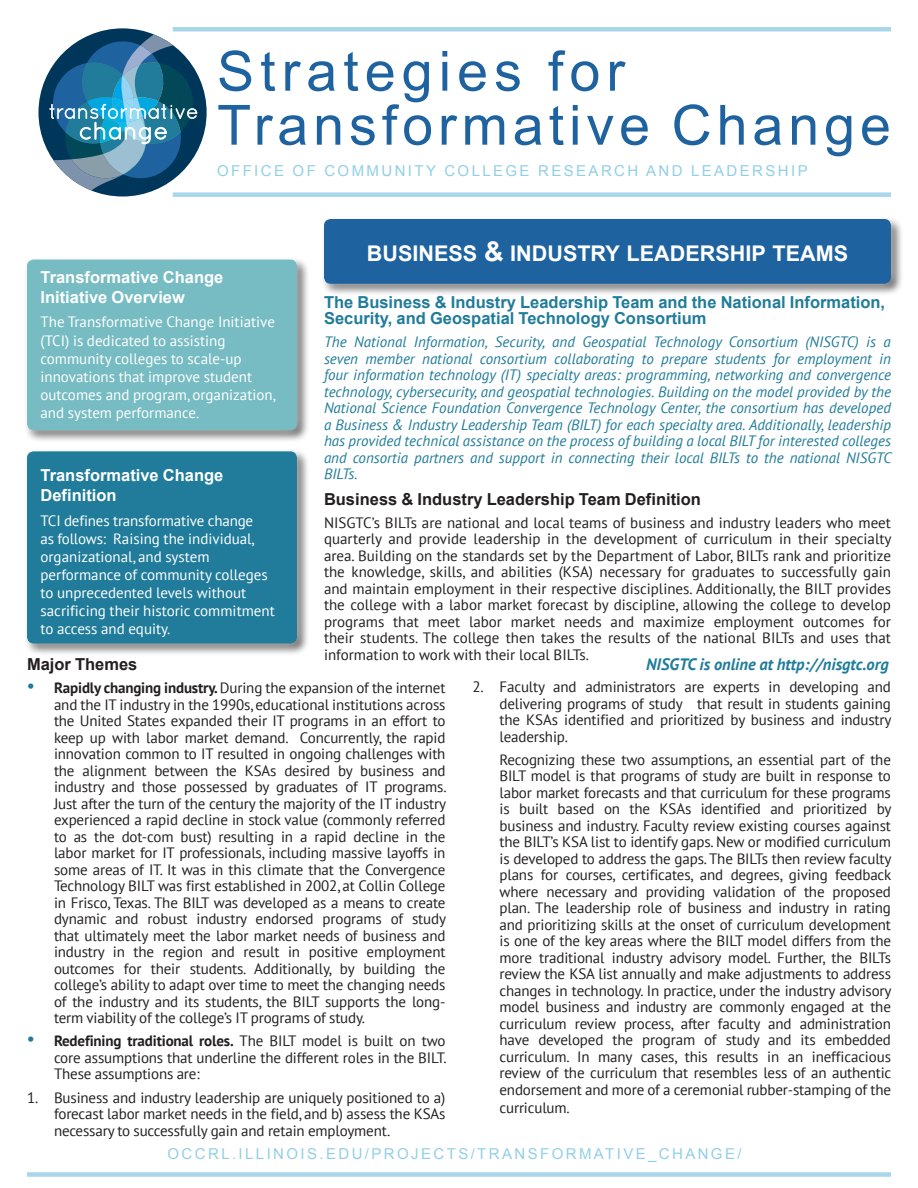
<style>
.page{position:relative;width:918px;height:1188px;background:#fff}
.page>*{position:absolute;margin:0;border:0;box-sizing:border-box;transform-origin:0 0}
.t1{font:55.5px/54px "Arial";letter-spacing:.09em;color:#1e639f}
.t2{font:21.6px "Arial Bold MT SC800";color:#fff}
.t3{font:700 16.5px/16.5px "Arial";color:#207c9a}
.t4{font:700 16.5px/20px "Arial";color:#fff}
.t5{font:700 16.5px "Arial";color:#231f20}
.t6{font:italic 700 16.5px "PT Sans";color:#207c9a}
.t7{font:15px/16.5px "PT Sans";letter-spacing:-.01em;color:#231f20;text-align:justify}
.t8{font:italic 15px/16.5px "PT Sans";color:#207c9a;text-align:justify}
.t9{font:15px/18px "PT Sans";color:#fff}
.t10{font:15px "Arial";letter-spacing:.16em;color:#91cfe6}
.s1{font-size:27px}
.s2{font-family:"Times New Roman";font-size:21px;color:#207c9a}
.s3{font-weight:700}
</style>
<div class="page">
<div style="left:321px;top:216px;width:583px;height:80px;background:#f8f8f8"></div>
<div style="left:314px;top:209px;width:587px;height:85px;background:#fff;opacity:.75"></div>
<div style="left:324px;top:219px;width:567px;height:65px;background:#1e639f;border-radius:7px"></div>
<div style="left:27px;top:1172px;width:864px;height:5px;background:#a8d7eb"></div>
<div style="left:38px;top:28px;width:169px;height:169px;background:#00365a;border-radius:50%"></div>
<svg style="left:49px;top:34px;width:148px;height:157px"></svg>
<div style="left:24px;top:449px;width:286px;height:207px;background:#f8f8f8"></div>
<div style="left:17px;top:442px;width:290px;height:211px;background:#fff;opacity:.75"></div>
<div style="left:27px;top:451px;width:270px;height:193px;background:#207c9a;border-radius:7px"></div>
<div style="left:24px;top:256px;width:286px;height:187px;background:#fafafa"></div>
<div style="left:17px;top:250px;width:290px;height:190px;background:#fff;opacity:.75"></div>
<div style="left:27px;top:260px;width:270px;height:170px;background:#77bcc3;border-radius:7px"></div>
<div style="left:173px;top:27px;width:718px;height:5px;background:#a8d7eb"></div>
<div style="left:173px;top:192px;width:718px;height:5px;background:#a8d7eb"></div>
<p class="t1" style="left:217px;top:45px;width:675px">Strategies for<br>Transformative Change</p>
<p class="t10" style="left:217px;top:161px;width:592px">OFFICE OF COMMUNITY COLLEGE RESEARCH AND LEADERSHIP</p>
<p class="t2" style="left:367px;top:239px;width:483px">BUSINESS <span class="s1">&amp;</span> INDUSTRY LEADERSHIP TEAMS</p>
<p class="t4" style="left:40px;top:267px;width:184px">Transformative Change<br>Initiative Overview</p>
<p class="t9" style="left:40px;top:313px;width:237px">The Transformative Change Initiative (TCI) is dedicated to assisting community colleges to scale-up innovations that improve student outcomes and program, organization, and system performance.</p>
<p class="t3" style="left:324px;top:294px;width:563px">The Business &amp; Industry Leadership Team and the National Information,<br>Security, and Geospatial Technology Consortium</p>
<p class="t8" style="left:324px;top:333px;width:569px">The National Information, Security, and Geospatial Technology Consortium (NISGTC) is a seven member national consortium collaborating to prepare students for employment in four information technology (IT) specialty areas: programming, networking and convergence technology, cybersecurity, and geospatial technologies. Building on the model provided by the National Science Foundation Convergence Technology Center, the consortium has developed a Business &amp; Industry Leadership Team (BILT) for each specialty area. Additionally, leadership has provided technical assistance on the process of building a local BILT for interested colleges and consortia partners and support in connecting their local BILTs to the national NISGTC BILTs.</p>
<p class="t4" style="left:40px;top:466px;width:184px">Transformative Change<br>Definition</p>
<p class="t9" style="left:40px;top:511px;width:236px">TCI defines transformative change<br>as follows: Raising the individual, organizational, and system performance of community colleges to unprecedented levels without sacrificing their historic commitment to access and equity.</p>
<p class="t5" style="left:324px;top:488px;width:378px">Business &amp; Industry Leadership Team Definition</p>
<p class="t7" style="left:324px;top:514px;width:569px">NISGTC’s BILTs are national and local teams of business and industry leaders who meet quarterly and provide leadership in the development of curriculum in their specialty area. Building on the standards set by the Department of Labor, BILTs rank and prioritize the knowledge, skills, and abilities (KSA) necessary for graduates to successfully gain and maintain employment in their respective disciplines. Additionally, the BILT provides the college with a labor market forecast by discipline, allowing the college to develop programs that meet labor market needs and maximize employment outcomes for their students. The college then takes the results of the national BILTs and uses that information to work with their local BILTs.</p>
<p class="t5" style="left:27px;top:653px;width:112px">Major Themes</p>
<p class="t7" style="left:54px;top:679px;width:394px;text-indent:-27px"><span class="s2">•</span> <span class="s3">Rapidly changing industry.</span> During the expansion of the internet and the IT industry in the 1990s, educational institutions across the United States expanded their IT programs in an effort to keep up with labor market demand. Concurrently, the rapid innovation common to IT resulted in ongoing challenges with the alignment between the KSAs desired by business and industry and those possessed by graduates of IT programs.<br>Just after the turn of the century the majority of the IT industry experienced a rapid decline in stock value (commonly referred to as the dot-com bust) resulting in a rapid decline in the labor market for IT professionals, including massive layoffs in some areas of IT. It was in this climate that the Convergence Technology BILT was first established in 2002, at Collin College in Frisco, Texas. The BILT was developed as a means to create dynamic and robust industry endorsed programs of study that ultimately meet the labor market needs of business and industry in the region and result in positive employment outcomes for their students. Additionally, by building the college’s ability to adapt over time to meet the changing needs of the industry and its students, the BILT supports the long&shy;term viability of the college’s IT programs of study.</p>
<p class="t7" style="left:54px;top:1033px;width:394px;text-indent:-27px"><span class="s2">•</span> <span class="s3">Redefining traditional roles.</span> The BILT model is built on two core assumptions that underline the different roles in the BILT.<br>These assumptions are:</p>
<p class="t7" style="left:54px;top:1089px;width:393px;text-indent:-27px">1. Business and industry leadership are uniquely positioned to a) forecast labor market needs in the field, and b) assess the KSAs necessary to successfully gain and retain employment.</p>
<p class="t6" style="left:646px;top:653px;width:244px">NISGTC is online at http://nisgtc.org</p>
<p class="t7" style="left:500px;top:678px;width:394px;text-indent:-27px">2. Faculty and administrators are experts in developing and delivering programs of study that result in students gaining the KSAs identified and prioritized by business and industry leadership.</p>
<p class="t7" style="left:500px;top:751px;width:394px">Recognizing these two assumptions, an essential part of the BILT model is that programs of study are built in response to labor market forecasts and that curriculum for these programs is built based on the KSAs identified and prioritized by business and industry. Faculty review existing courses against the BILT’s KSA list to identify gaps. New or modified curriculum is developed to address the gaps. The BILTs then review faculty plans for courses, certificates, and degrees, giving feedback where necessary and providing validation of the proposed plan. The leadership role of business and industry in rating and prioritizing skills at the onset of curriculum development is one of the key areas where the BILT model differs from the more traditional industry advisory model. Further, the BILTs review the KSA list annually and make adjustments to address changes in technology. In practice, under the industry advisory model business and industry are commonly engaged at the curriculum review process, after faculty and administration have developed the program of study and its embedded curriculum. In many cases, this results in an inefficacious review of the curriculum that resembles less of an authentic endorsement and more of a ceremonial rubber-stamping of the</p>
<p class="t7" style="left:500px;top:1099px;width:72px">curriculum.</p>
<p class="t10" style="left:168px;top:1144px;width:576px">OCCRL.ILLINOIS.EDU/PROJECTS/TRANSFORMATIVE_CHANGE/</p>
</div>
